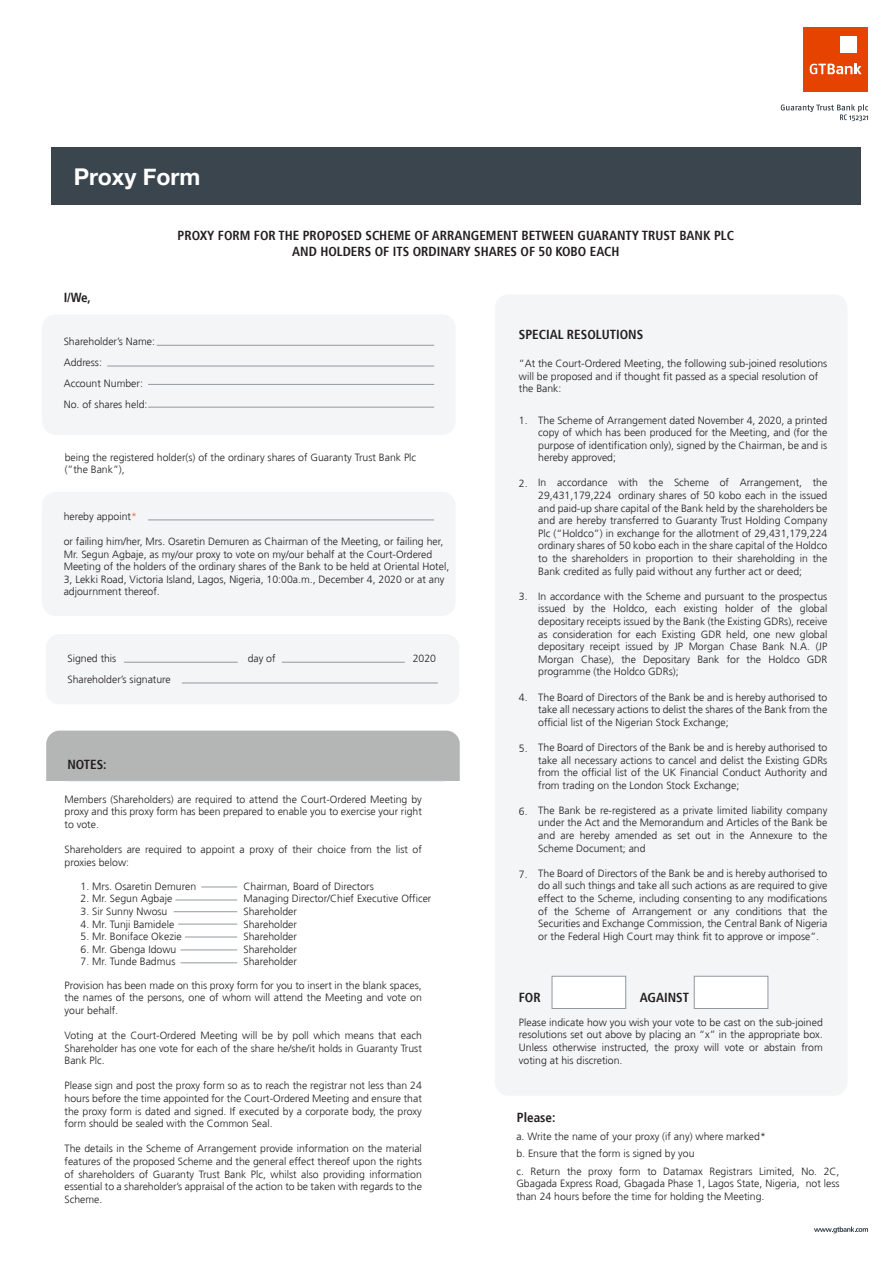
<style>
.page{position:relative;width:893px;height:1263px;background:#fff}
.page>*{position:absolute;margin:0;border:0;box-sizing:border-box;transform-origin:0 0}
.t1{font:700 23.1px "Helvetica Neue";color:#fff}
.t2{font:700 condensed 13.05px/15.8px "Frutiger";color:#231f20;text-align:center}
.t3{font:300 10.5px/12.6px "Frutiger";color:#231f20;text-align:justify}
.s1{color:#f36421}
</style>
<div class="page">
<div style="left:46px;top:731px;width:414px;height:50px;background:#b4b5b5"></div>
<div style="left:495px;top:294px;width:352px;height:802px;background:#f4f5f6;border-radius:13px"></div>
<div style="left:42px;top:314px;width:414px;height:121px;background:#f4f5f6;border-radius:13px"></div>
<div style="left:42px;top:492px;width:414px;height:124px;background:#f4f5f6;border-radius:13px"></div>
<div style="left:803px;top:27px;width:65px;height:64px;background:#e74300"></div>
<div style="left:840px;top:36px;width:16px;height:16px;background:#fff"></div>
<svg style="left:810px;top:64px;width:52px;height:11px"></svg>
<svg style="left:781px;top:104px;width:87px;height:17px"></svg>
<hr style="left:157px;top:345px;width:277px;height:1px;background:#90999e">
<hr style="left:107px;top:366px;width:327px;height:1px;background:#90999e">
<hr style="left:148px;top:384px;width:286px;height:1px;background:#90999e">
<hr style="left:148px;top:407px;width:286px;height:1px;background:#90999e">
<hr style="left:148px;top:520px;width:286px;height:1px;background:#90999e">
<div style="left:46px;top:634px;width:413px;height:70px;background:#f4f5f6;border-radius:13px"></div>
<hr style="left:124px;top:662px;width:114px;height:1px;background:#90999e">
<hr style="left:282px;top:662px;width:123px;height:1px;background:#90999e">
<hr style="left:182px;top:683px;width:256px;height:1px;background:#90999e">
<div style="left:51px;top:147px;width:809px;height:58px;background:#3a454e"></div>
<hr style="left:201px;top:887px;width:36px;height:1px;background:#90999e">
<hr style="left:175px;top:900px;width:62px;height:1px;background:#90999e">
<hr style="left:174px;top:911px;width:63px;height:1px;background:#90999e">
<hr style="left:178px;top:924px;width:59px;height:1px;background:#90999e">
<hr style="left:185px;top:937px;width:52px;height:1px;background:#90999e">
<hr style="left:180px;top:950px;width:57px;height:1px;background:#90999e">
<hr style="left:180px;top:962px;width:57px;height:1px;background:#90999e">
<hr style="left:67px;top:780px;width:377px;height:1px;background:#b7c2c9">
<svg style="left:814px;top:1226px;width:54px;height:7px"></svg>
<div style="left:552px;top:976px;width:74px;height:33px;background:#fff;border:1px solid #90999e"></div>
<div style="left:694px;top:976px;width:74px;height:33px;background:#fff;border:1px solid #90999e"></div>
<h1 class="t1" style="left:74px;top:159px;width:128px">Proxy Form</h1>
<p class="t2" style="left:64px;top:290px;width:29px">I/We,</p>
<p class="t3" style="left:64px;top:331px;width:93px;line-height:21px;text-align:left">Shareholder’s Name:<br>Address:<br>Account Number:<br>No. of shares held:</p>
<p class="t2" style="left:178px;top:228px;width:558px">PROXY FORM FOR THE PROPOSED SCHEME OF ARRANGEMENT BETWEEN GUARANTY TRUST BANK PLC<br>AND HOLDERS OF ITS ORDINARY SHARES OF 50 KOBO EACH</p>
<p class="t2" style="left:519px;top:327px;width:126px">SPECIAL RESOLUTIONS</p>
<p class="t3" style="left:519px;top:357px;width:310px;text-align:left">“At the Court-Ordered Meeting, the following sub-joined resolutions will be proposed and if thought fit passed as a special resolution of the Bank:</p>
<p class="t3" style="left:65px;top:451px;width:353px">being the registered holder(s) of the ordinary shares of Guaranty Trust Bank Plc (”the Bank”),</p>
<p class="t3" style="left:64px;top:510px;width:75px">hereby appoint<span class="s1">*</span></p>
<p class="t3" style="left:64px;top:535px;width:387px;text-align:left">or failing him/her, Mrs. Osaretin Demuren as Chairman of the Meeting, or failing her, Mr. Segun Agbaje, as my/our proxy to vote on my/our behalf at the Court-Ordered Meeting of the holders of the ordinary shares of the Bank to be held at Oriental Hotel, 3, Lekki Road, Victoria Island, Lagos, Nigeria, 10:00a.m., December 4, 2020 or at any adjournment thereof.</p>
<p class="t3" style="left:67px;top:652px;width:50px">Signed this</p>
<p class="t3" style="left:248px;top:652px;width:29px">day of</p>
<p class="t3" style="left:413px;top:652px;width:25px">2020</p>
<p class="t3" style="left:67px;top:673px;width:105px">Shareholder’s signature</p>
<p class="t2" style="left:67px;top:756px;width:41px">NOTES:</p>
<p class="t3" style="left:65px;top:793px;width:359px">Members (Shareholders) are required to attend the Court-Ordered Meeting by proxy and this proxy form has been prepared to enable you to exercise your right to vote.</p>
<p class="t3" style="left:65px;top:843px;width:359px">Shareholders are required to appoint a proxy of their choice from the list of proxies below:</p>
<p class="t3" style="left:81px;top:880px;width:117px">1. Mrs. Osaretin Demuren</p>
<p class="t3" style="left:81px;top:892px;width:93px">2. Mr. Segun Agbaje</p>
<p class="t3" style="left:81px;top:905px;width:88px">3. Sir Sunny Nwosu</p>
<p class="t3" style="left:81px;top:918px;width:95px">4. Mr. Tunji Bamidele</p>
<p class="t3" style="left:81px;top:930px;width:103px">5. Mr. Boniface Okezie</p>
<p class="t3" style="left:81px;top:943px;width:97px">6. Mr. Gbenga Idowu</p>
<p class="t3" style="left:81px;top:955px;width:96px">7. Mr. Tunde Badmus</p>
<p class="t3" style="left:244px;top:880px;width:189px;text-align:left">Chairman, Board of Directors<br>Managing Director/Chief Executive Officer<br>Shareholder<br>Shareholder<br>Shareholder<br>Shareholder<br>Shareholder</p>
<p class="t3" style="left:65px;top:979px;width:359px">Provision has been made on this proxy form for you to insert in the blank spaces, the names of the persons, one of whom will attend the Meeting and vote on your behalf.</p>
<p class="t3" style="left:65px;top:1029px;width:359px">Voting at the Court-Ordered Meeting will be by poll which means that each Shareholder has one vote for each of the share he/she/it holds in Guaranty Trust Bank Plc.</p>
<p class="t3" style="left:65px;top:1079px;width:359px">Please sign and post the proxy form so as to reach the registrar not less than 24 hours before the time appointed for the Court-Ordered Meeting and ensure that the proxy form is dated and signed. If executed by a corporate body, the proxy form should be sealed with the Common Seal.</p>
<p class="t3" style="left:65px;top:1142px;width:359px">The details in the Scheme of Arrangement provide information on the material features of the proposed Scheme and the general effect thereof upon the rights of shareholders of Guaranty Trust Bank Plc, whilst also providing information essential to a shareholder’s appraisal of the action to be taken with regards to the Scheme.</p>
<p class="t3" style="left:519px;top:414px;width:10px">1.</p>
<p class="t3" style="left:519px;top:477px;width:10px">2.</p>
<p class="t3" style="left:519px;top:591px;width:10px">3.</p>
<p class="t3" style="left:519px;top:691px;width:10px">4.</p>
<p class="t3" style="left:519px;top:742px;width:10px">5.</p>
<p class="t3" style="left:519px;top:805px;width:10px">6.</p>
<p class="t3" style="left:519px;top:868px;width:10px">7.</p>
<p class="t3" style="left:538px;top:414px;width:291px">The Scheme of Arrangement dated November 4, 2020, a printed copy of which has been produced for the Meeting, and (for the purpose of identification only), signed by the Chairman, be and is hereby approved;</p>
<p class="t3" style="left:538px;top:477px;width:291px">In accordance with the Scheme of Arrangement, the 29,431,179,224 ordinary shares of 50 kobo each in the issued and paid-up share capital of the Bank held by the shareholders be and are hereby transferred to Guaranty Trust Holding Company Plc (“Holdco”) in exchange for the allotment of 29,431,179,224 ordinary shares of 50 kobo each in the share capital of the Holdco to the shareholders in proportion to their shareholding in the Bank credited as fully paid without any further act or deed;</p>
<p class="t3" style="left:538px;top:590px;width:291px">In accordance with the Scheme and pursuant to the prospectus issued by the Holdco, each existing holder of the global depositary receipts issued by the Bank (the Existing GDRs), receive as consideration for each Existing GDR held, one new global depositary receipt issued by JP Morgan Chase Bank N.A. (JP Morgan Chase), the Depositary Bank for the Holdco GDR programme (the Holdco GDRs);</p>
<p class="t3" style="left:538px;top:691px;width:290px">The Board of Directors of the Bank be and is hereby authorised to take all necessary actions to delist the shares of the Bank from the official list of the Nigerian Stock Exchange;</p>
<p class="t3" style="left:538px;top:741px;width:291px">The Board of Directors of the Bank be and is hereby authorised to take all necessary actions to cancel and delist the Existing GDRs from the official list of the UK Financial Conduct Authority and from trading on the London Stock Exchange;</p>
<p class="t3" style="left:538px;top:804px;width:291px">The Bank be re-registered as a private limited liability company under the Act and the Memorandum and Articles of the Bank be and are hereby amended as set out in the Annexure to the Scheme Document; and</p>
<p class="t3" style="left:538px;top:867px;width:291px">The Board of Directors of the Bank be and is hereby authorised to do all such things and take all such actions as are required to give effect to the Scheme, including consenting to any modifications of the Scheme of Arrangement or any conditions that the Securities and Exchange Commission, the Central Bank of Nigeria or the Federal High Court may think fit to approve or impose”.</p>
<p class="t2" style="left:519px;top:990px;width:23px">FOR</p>
<p class="t2" style="left:640px;top:990px;width:51px">AGAINST</p>
<p class="t3" style="left:519px;top:1016px;width:305px">Please indicate how you wish your vote to be cast on the sub-joined resolutions set out above by placing an “x” in the appropriate box.<br>Unless otherwise instructed, the proxy will vote or abstain from voting at his discretion.</p>
<p class="t2" style="left:517px;top:1109px;width:40px">Please:</p>
<p class="t3" style="left:516px;top:1128px;width:325px;line-height:17.1px;text-align:left">a. Write the name of your proxy (if any) where marked*<br>b. Ensure that the form is signed by you<br>c. Return the proxy form to Datamax Registrars Limited, No. 2C,</p>
<p class="t3" style="left:516px;top:1177px;width:325px">Gbagada Express Road, Gbagada Phase 1, Lagos State, Nigeria, not less than 24 hours before the time for holding the Meeting.</p>
</div>
